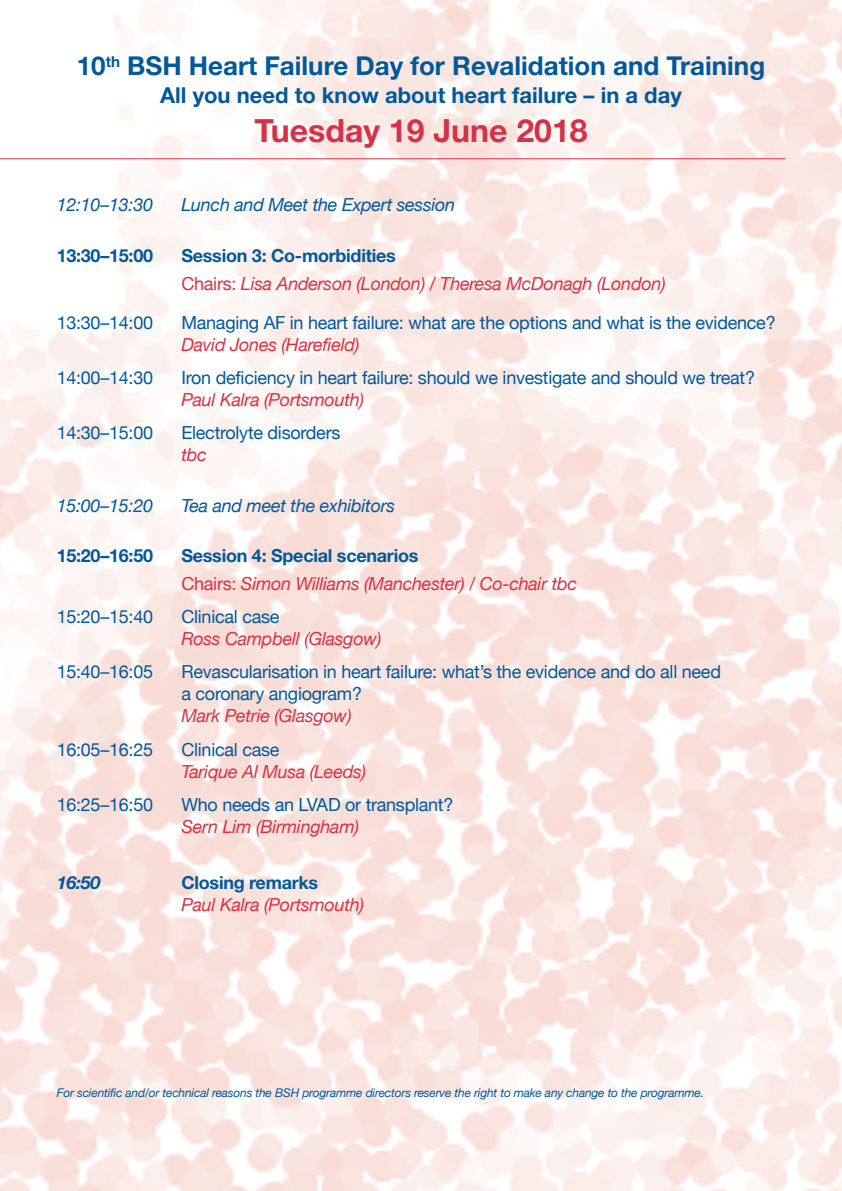
<style>
.page{position:relative;width:842px;height:1191px;background:#fff}
.page>*{position:absolute;margin:0;border:0;box-sizing:border-box;transform-origin:0 0}
.t1{font:700 32px "Helvetica Neue LT Std";color:#d63247}
.t2{font:700 26px "Helvetica Neue LT Std";color:#00599b}
.t3{font:700 22px "Helvetica Neue LT Std";color:#00599b}
.t4{font:18px/22px "Helvetica Neue";letter-spacing:-.015em;color:#00599b}
.t5{font:italic 18px/22px "Helvetica Neue";letter-spacing:-.015em;color:#d63247}
.t6{font:italic 18px "Helvetica Neue";letter-spacing:-.015em;color:#00599b}
.t7{font:700 18px "Helvetica Neue LT Std";letter-spacing:-.015em;color:#00599b}
.t8{font:italic 700 18px "Helvetica Neue LT Std";color:#00599b}
.t9{font:italic 12px "Helvetica Neue";letter-spacing:-.015em;color:#00599b}
.s1{font-style:normal}
.s2{font-style:italic;color:#d63247}
.s3{font-style:normal;color:#00599b}
.s4{font-family:"Helvetica Neue LT Std";font-weight:700;font-style:normal;color:#00599b}
</style>
<div class="page">
<img style="left:0;top:0;width:842px;height:1191px">
<hr style="left:0;top:158px;width:785px;height:1px;background:#d63247">
<p class="t2" style="left:77px;top:50px;width:690px">10<sup>th</sup> BSH Heart Failure Day for Revalidation and Training</p>
<p class="t3" style="left:160px;top:82px;width:523px">All you need to know about heart failure – in a day</p>
<p class="t1" style="left:254px;top:110px;width:335px">Tuesday 19 June 2018</p>
<p class="t6" style="left:57px;top:192px;width:98px">12:10–13:30</p>
<p class="t6" style="left:181px;top:192px;width:275px">Lunch and Meet the Expert session</p>
<p class="t7" style="left:57px;top:244px;width:98px">13:30–15:00</p>
<p class="t7" style="left:181px;top:244px;width:216px">Session 3: Co-morbidities</p>
<p class="t5" style="left:181px;top:273px;width:486px"><span class="s1">Chairs:</span> Lisa Anderson (London) / Theresa McDonagh (London)</p>
<p class="t4" style="left:57px;top:312px;width:98px">13:30–14:00</p>
<p class="t4" style="left:181px;top:312px;width:596px">Managing AF in heart failure: what are the options and what is the evidence?<br><span class="s2">David Jones (Harefield)</span></p>
<p class="t4" style="left:57px;top:367px;width:98px">14:00–14:30</p>
<p class="t4" style="left:181px;top:367px;width:575px">Iron deficiency in heart failure: should we investigate and should we treat?<br><span class="s2">Paul Kalra (Portsmouth)</span></p>
<p class="t4" style="left:57px;top:423px;width:98px">14:30–15:00</p>
<p class="t4" style="left:181px;top:423px;width:160px">Electrolyte disorders <span class="s2">tbc</span></p>
<p class="t6" style="left:57px;top:492px;width:98px">15:00–15:20</p>
<p class="t6" style="left:181px;top:492px;width:215px">Tea and meet the exhibitors</p>
<p class="t7" style="left:57px;top:544px;width:98px">15:20–16:50</p>
<p class="t7" style="left:181px;top:544px;width:239px">Session 4: Special scenarios</p>
<p class="t5" style="left:181px;top:573px;width:397px"><span class="s1">Chairs:</span> Simon Williams (Manchester) / Co-chair tbc</p>
<p class="t4" style="left:57px;top:606px;width:98px">15:20–15:40</p>
<p class="t5" style="left:181px;top:606px;width:202px"><span class="s3">Clinical case<br></span>Ross Campbell (Glasgow)</p>
<p class="t4" style="left:57px;top:662px;width:98px">15:40–16:05</p>
<p class="t4" style="left:181px;top:662px;width:541px">Revascularisation in heart failure: what’s the evidence and do all need a coronary angiogram?<br><span class="s2">Mark Petrie (Glasgow)</span></p>
<p class="t4" style="left:57px;top:739px;width:98px">16:05–16:25</p>
<p class="t5" style="left:181px;top:739px;width:186px"><span class="s3">Clinical case<br></span>Tarique Al Musa (Leeds)</p>
<p class="t4" style="left:57px;top:794px;width:98px">16:25–16:50</p>
<p class="t4" style="left:181px;top:794px;width:273px">Who needs an LVAD or transplant?<br><span class="s2">Sern Lim (Birmingham)</span></p>
<p class="t8" style="left:57px;top:871px;width:45px">16:50</p>
<p class="t5" style="left:181px;top:872px;width:184px"><span class="s4">Closing remarks<br></span>Paul Kalra (Portsmouth)</p>
<p class="t9" style="left:57px;top:1084px;width:649px">For scientific and/or technical reasons the BSH programme directors reserve the right to make any change to the programme.</p>
</div>
